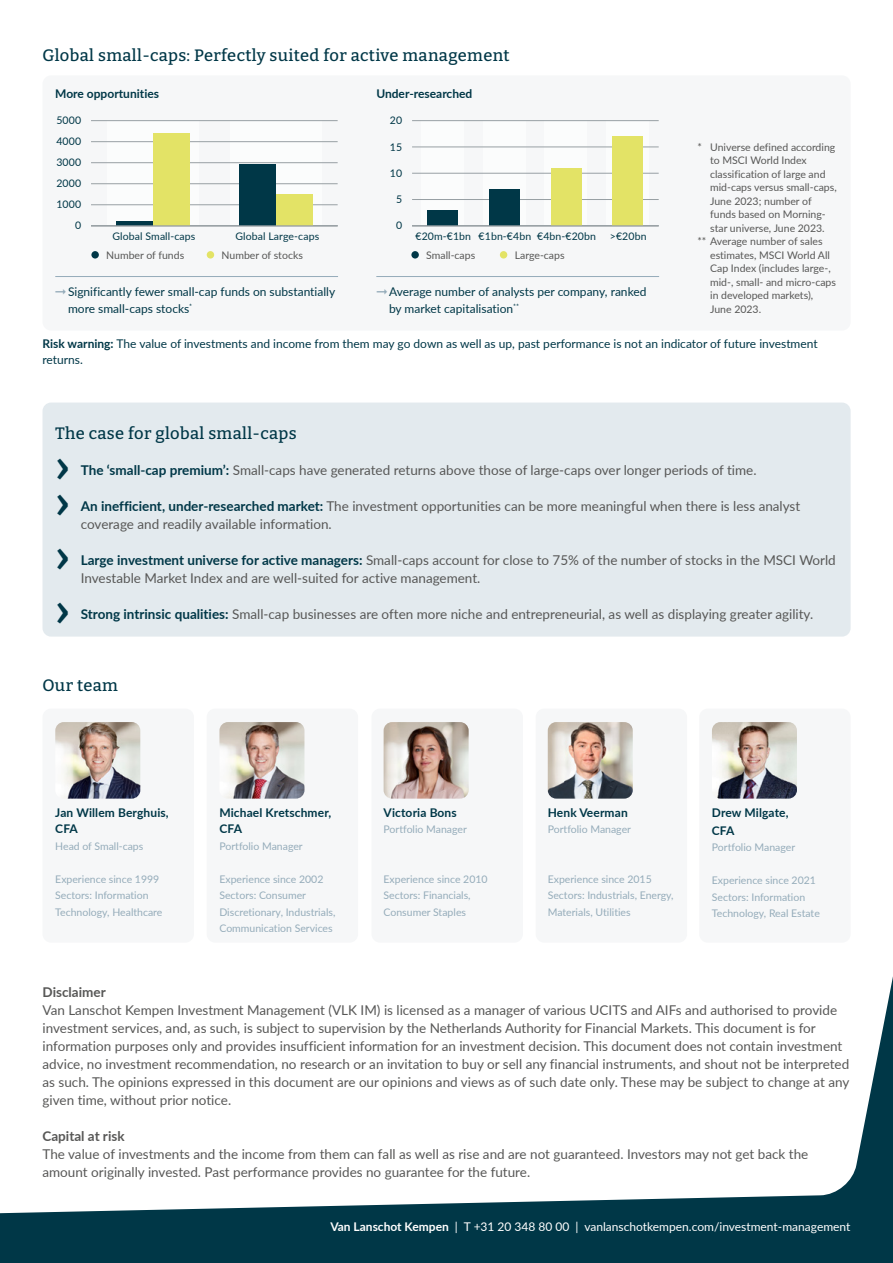
<style>
.page{position:relative;width:893px;height:1263px;background:#fff}
.page>*{position:absolute;margin:0;border:0;box-sizing:border-box;transform-origin:0 0}
.t1{font:600 48px "Bitter";color:#003747}
.t2{font:500 16.5px "Bitter";letter-spacing:.025em;color:#003747}
.t3{font:13.5px/18px "Lato";color:#575756}
.t4{font:700 13.5px "Lato";color:#575756}
.t5{font:12px/16.5px "Lato";color:#003747}
.t6{font:700 12px/16.5px "Lato";letter-spacing:.005em;color:#003747}
.t7{font:12px "Lato";color:#fff}
.t8{font:10.5px/16.5px "Lato";color:#95acba}
.t9{font:10.5px "Lato";color:#575756}
.t10{font:10.5px "Lato";letter-spacing:.01em;color:#003747}
.s1{color:#95acba}
.s2{font-weight:700}
.s3{font-weight:700;color:#003747}
</style>
<div class="page">
<div style="left:0;top:793px;width:893px;height:470px;background:#003747"></div>
<div style="left:0;top:402px;width:893px;height:812px;background:#fff"></div>
<div style="left:43px;top:709px;width:151px;height:234px;background:#f6f7f8;border-radius:9px"></div>
<div style="left:371px;top:709px;width:152px;height:234px;background:#f6f7f8;border-radius:9px"></div>
<div style="left:207px;top:709px;width:151px;height:234px;background:#f6f7f8;border-radius:9px"></div>
<div style="left:536px;top:709px;width:151px;height:234px;background:#f6f7f8;border-radius:9px"></div>
<div style="left:699px;top:709px;width:152px;height:234px;background:#f6f7f8;border-radius:9px"></div>
<div style="left:43px;top:403px;width:808px;height:234px;background:#e3eaee;border-radius:9px"></div>
<div style="left:43px;top:75px;width:808px;height:256px;background:#f6f7f8;border-radius:9px"></div>
<div style="left:107px;top:121px;width:92px;height:105px;background:#fbfcfc"></div>
<div style="left:230px;top:121px;width:92px;height:105px;background:#fbfcfc"></div>
<hr style="left:91px;top:204px;width:247px;height:1px;background:#98a0a4">
<hr style="left:91px;top:183px;width:247px;height:1px;background:#98a0a4">
<hr style="left:91px;top:162px;width:247px;height:1px;background:#98a0a4">
<hr style="left:91px;top:141px;width:247px;height:1px;background:#98a0a4">
<hr style="left:91px;top:120px;width:247px;height:1px;background:#98a0a4">
<div style="left:153px;top:134px;width:37px;height:92px;background:#e3e366"></div>
<div style="left:276px;top:194px;width:37px;height:32px;background:#e3e366"></div>
<svg style="left:116px;top:222px;width:37px;height:4px"></svg>
<div style="left:239px;top:164px;width:37px;height:62px;background:#003747"></div>
<hr style="left:91px;top:226px;width:247px;height:1px;background:#98a0a4">
<div style="left:422px;top:121px;width:42px;height:105px;background:#fbfcfc"></div>
<div style="left:483px;top:121px;width:43px;height:105px;background:#fbfcfc"></div>
<div style="left:545px;top:121px;width:42px;height:105px;background:#fbfcfc"></div>
<div style="left:606px;top:121px;width:42px;height:105px;background:#fbfcfc"></div>
<hr style="left:412px;top:199px;width:247px;height:1px;background:#98a0a4">
<hr style="left:412px;top:173px;width:247px;height:1px;background:#98a0a4">
<hr style="left:412px;top:147px;width:247px;height:1px;background:#98a0a4">
<hr style="left:412px;top:120px;width:247px;height:1px;background:#98a0a4">
<div style="left:427px;top:210px;width:31px;height:16px;background:#003747"></div>
<div style="left:489px;top:189px;width:31px;height:37px;background:#003747"></div>
<div style="left:551px;top:168px;width:31px;height:58px;background:#e3e366"></div>
<div style="left:612px;top:136px;width:31px;height:90px;background:#e3e366"></div>
<hr style="left:412px;top:226px;width:247px;height:1px;background:#98a0a4">
<hr style="left:55px;top:276px;width:283px;height:1px;background:#95acba">
<hr style="left:376px;top:276px;width:283px;height:1px;background:#95acba">
<div style="left:91px;top:251px;width:8px;height:8px;background:#003747;border-radius:50%"></div>
<div style="left:207px;top:251px;width:7px;height:8px;background:#e3e366;border-radius:50%"></div>
<div style="left:411px;top:251px;width:8px;height:8px;background:#003747;border-radius:50%"></div>
<div style="left:500px;top:251px;width:7px;height:8px;background:#e3e366;border-radius:50%"></div>
<img style="left:55px;top:722px;width:85px;height:77px">
<img style="left:219px;top:722px;width:85px;height:77px">
<img style="left:384px;top:722px;width:85px;height:77px">
<img style="left:548px;top:722px;width:85px;height:77px">
<img style="left:712px;top:722px;width:85px;height:77px">
<p class="t2" style="left:43px;top:42px;width:469px">Global small-caps: Perfectly suited for active management</p>
<p class="t6" style="left:55px;top:85px;width:105px">More opportunities</p>
<p class="t6" style="left:376px;top:85px;width:98px">Under-researched</p>
<p class="t10" style="left:56px;top:113px;width:26px">5000</p>
<p class="t10" style="left:56px;top:134px;width:26px">4000</p>
<p class="t10" style="left:56px;top:155px;width:26px">3000</p>
<p class="t10" style="left:56px;top:176px;width:26px">2000</p>
<p class="t10" style="left:56px;top:197px;width:26px">1000</p>
<p class="t10" style="left:75px;top:218px;width:8px">0</p>
<p class="t10" style="left:390px;top:113px;width:14px">20</p>
<p class="t10" style="left:390px;top:139px;width:14px">15</p>
<p class="t10" style="left:390px;top:166px;width:14px">10</p>
<p class="t10" style="left:396px;top:192px;width:8px">5</p>
<p class="t10" style="left:113px;top:228px;width:84px">Global Small-caps</p>
<p class="t10" style="left:235px;top:228px;width:85px">Global Large-caps</p>
<p class="t10" style="left:396px;top:218px;width:8px">0</p>
<p class="t10" style="left:415px;top:228px;width:182px">€20m-€1bn €1bn-€4bn €4bn-€20bn</p>
<p class="t10" style="left:610px;top:228px;width:38px">&gt;€20bn</p>
<p class="t9" style="left:106px;top:247px;width:79px">Number of funds</p>
<p class="t9" style="left:222px;top:247px;width:83px">Number of stocks</p>
<p class="t9" style="left:426px;top:247px;width:50px">Small-caps</p>
<p class="t9" style="left:515px;top:247px;width:51px">Large-caps</p>
<p class="t5" style="left:68px;top:283px;width:269px;text-indent:-13px"><span class="s1">➞</span>Significantly fewer small-cap funds on substantially more small-caps stocks<sup>*</sup></p>
<p class="t5" style="left:389px;top:283px;width:259px;text-indent:-13px"><span class="s1">➞</span>Average number of analysts per company, ranked by market capitalisation<sup>**</sup></p>
<p class="t9" style="left:697px;top:139px;width:139px">* Universe defined according</p>
<p class="t9" style="left:710px;top:153px;width:98px">to MSCI World Index</p>
<p class="t9" style="left:710px;top:166px;width:117px">classification of large and</p>
<p class="t9" style="left:710px;top:180px;width:128px">mid-caps versus small-caps,</p>
<p class="t9" style="left:710px;top:193px;width:103px">June 2023; number of</p>
<p class="t9" style="left:710px;top:207px;width:117px">funds based on Morning-</p>
<p class="t9" style="left:710px;top:220px;width:116px">star universe, June 2023.</p>
<p class="t9" style="left:697px;top:234px;width:127px">** Average number of sales</p>
<p class="t9" style="left:710px;top:247px;width:121px">estimates, MSCI World All</p>
<p class="t9" style="left:710px;top:261px;width:122px">Cap Index (includes large-,</p>
<p class="t9" style="left:710px;top:274px;width:127px">mid-, small- and micro-caps</p>
<p class="t9" style="left:710px;top:288px;width:105px">in developed markets),</p>
<p class="t9" style="left:710px;top:301px;width:53px">June 2023.</p>
<p class="t5" style="left:43px;top:335px;width:777px"><span class="s2">Risk warning:</span> The value of investments and income from them may go down as well as up, past performance is not an indicator of future investment returns.</p>
<p class="t2" style="left:55px;top:420px;width:243px">The case for global small-caps</p>
<h1 class="t1" style="left:55px;top:428px;width:17px">›</h1>
<p class="t3" style="left:81px;top:460px;width:677px"><span class="s3">The ‘small-cap premium’:</span> Small-caps have generated returns above those of large-caps over longer periods of time.</p>
<h1 class="t1" style="left:55px;top:464px;width:17px">›</h1>
<p class="t3" style="left:81px;top:496px;width:721px"><span class="s3">An inefficient, under-researched market:</span> The investment opportunities can be more meaningful when there is less analyst coverage and readily available information.</p>
<h1 class="t1" style="left:55px;top:518px;width:17px">›</h1>
<p class="t3" style="left:81px;top:550px;width:757px"><span class="s3">Large investment universe for active managers:</span> Small-caps account for close to 75% of the number of stocks in the MSCI World<br>Investable Market Index and are well-suited for active management.</p>
<h1 class="t1" style="left:55px;top:572px;width:17px">›</h1>
<p class="t3" style="left:81px;top:604px;width:734px"><span class="s3">Strong intrinsic qualities:</span> Small-cap businesses are often more niche and entrepreneurial, as well as displaying greater agility.</p>
<p class="t2" style="left:43px;top:672px;width:77px">Our team</p>
<p class="t6" style="left:55px;top:803px;width:115px">Jan Willem Berghuis,<br>CFA</p>
<p class="t8" style="left:55px;top:837px;width:90px">Head of Small-caps</p>
<p class="t8" style="left:55px;top:870px;width:109px">Experience since 1999<br>Sectors: Information<br>Technology, Healthcare</p>
<p class="t6" style="left:219px;top:803px;width:113px">Michael Kretschmer,<br>CFA</p>
<p class="t8" style="left:219px;top:837px;width:85px">Portfolio Manager</p>
<p class="t8" style="left:219px;top:870px;width:118px">Experience since 2002<br>Sectors: Consumer<br>Discretionary, Industrials,<br>Communication Services</p>
<p class="t6" style="left:384px;top:803px;width:75px">Victoria Bons</p>
<p class="t8" style="left:384px;top:821px;width:85px">Portfolio Manager</p>
<p class="t8" style="left:384px;top:870px;width:106px">Experience since 2010<br>Sectors: Financials,<br>Consumer Staples</p>
<p class="t6" style="left:548px;top:803px;width:81px">Henk Veerman</p>
<p class="t8" style="left:548px;top:821px;width:85px">Portfolio Manager</p>
<p class="t8" style="left:548px;top:870px;width:127px">Experience since 2015<br>Sectors: Industrials, Energy,<br>Materials, Utilities</p>
<p class="t6" style="left:712px;top:803px;width:78px;line-height:18px">Drew Milgate,<br>CFA</p>
<p class="t8" style="left:712px;top:839px;width:85px">Portfolio Manager</p>
<p class="t8" style="left:712px;top:872px;width:109px">Experience since 2021<br>Sectors: Information<br>Technology, Real Estate</p>
<p class="t4" style="left:43px;top:982px;width:65px">Disclaimer</p>
<p class="t3" style="left:43px;top:1000px;width:808px">Van Lanschot Kempen Investment Management (VLK IM) is licensed as a manager of various UCITS and AIFs and authorised to provide investment services, and, as such, is subject to supervision by the Netherlands Authority for Financial Markets. This document is for information purposes only and provides insufficient information for an investment decision. This document does not contain investment advice, no investment recommendation, no research or an invitation to buy or sell any financial instruments, and shout not be interpreted as such. The opinions expressed in this document are our opinions and views as of such date only. These may be subject to change at any given time, without prior notice.</p>
<p class="t4" style="left:43px;top:1126px;width:84px">Capital at risk</p>
<p class="t3" style="left:43px;top:1144px;width:767px">The value of investments and the income from them can fall as well as rise and are not guaranteed. Investors may not get back the amount originally invested. Past performance provides no guarantee for the future.</p>
<p class="t7" style="left:330px;top:1218px;width:521px"><span class="s2">Van Lanschot Kempen</span> | T +31 20 348 80 00 | vanlanschotkempen.com/investment-management</p>
</div>
